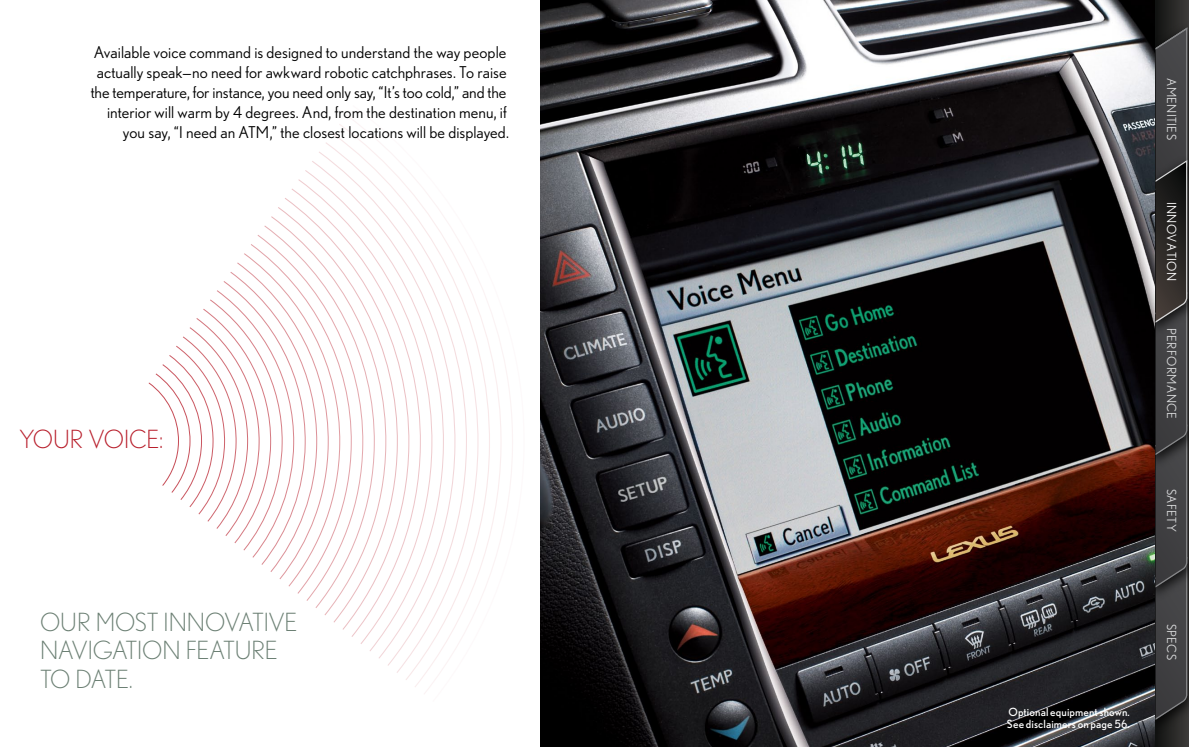
<style>
.page{position:relative;width:1189px;height:747px;background:#fff}
.page>*{position:absolute;margin:0;border:0;box-sizing:border-box;transform-origin:0 0}
.t1{font:300 25px/28.8px "Nobel";letter-spacing:-.015em;color:#6c8074}
.t2{font:300 25px "Nobel";letter-spacing:-.005em;color:#b81f2c}
.t3{font:16.25px/20px "Nobel";letter-spacing:.005em;color:#000;text-align:right}
.t4{font:12.5px "Nobel";letter-spacing:.03em;color:#d9dadb}
.t5{font:12.5px "Nobel";letter-spacing:.03em;color:#fff}
.t6{font:11.25px/12.5px "Nobel";letter-spacing:.01em;color:#fff}
</style>
<div class="page">
<img style="left:540px;top:0;width:615px;height:747px">
<svg style="left:1155px;top:0;width:33px;height:747px"></svg>
<img style="left:1155px;top:607px;width:33px;height:132px">
<img style="left:1186px;top:474px;width:2px;height:133px">
<img style="left:1186px;top:342px;width:2px;height:132px">
<img style="left:1155px;top:18px;width:33px;height:132px">
<img style="left:1186px;top:150px;width:2px;height:192px">
<svg style="left:1155px;top:27px;width:31px;height:693px;background:#3a393a"></svg>
<svg style="left:148px;top:253px;width:102px;height:298px"></svg>
<svg style="left:250px;top:244px;width:6px;height:314px"></svg>
<svg style="left:256px;top:235px;width:7px;height:330px"></svg>
<svg style="left:263px;top:225px;width:7px;height:339px"></svg>
<svg style="left:270px;top:216px;width:7px;height:356px"></svg>
<svg style="left:277px;top:207px;width:6px;height:373px"></svg>
<svg style="left:283px;top:198px;width:7px;height:389px"></svg>
<svg style="left:290px;top:188px;width:7px;height:398px"></svg>
<svg style="left:297px;top:179px;width:7px;height:415px"></svg>
<svg style="left:304px;top:170px;width:7px;height:431px"></svg>
<svg style="left:311px;top:161px;width:6px;height:447px"></svg>
<svg style="left:317px;top:152px;width:7px;height:455px"></svg>
<svg style="left:324px;top:142px;width:7px;height:473px"></svg>
<svg style="left:331px;top:133px;width:7px;height:490px"></svg>
<svg style="left:338px;top:124px;width:6px;height:506px"></svg>
<svg style="left:344px;top:116px;width:7px;height:513px"></svg>
<svg style="left:351px;top:119px;width:7px;height:518px"></svg>
<svg style="left:358px;top:124px;width:155px;height:570px"></svg>
<p class="t3" style="left:91px;top:42px;width:419px">Available voice command is designed to understand the way people actually speak—no need for awkward robotic catchphrases. To raise the temperature, for instance, you need only say, “It’s too cold,” and the interior will warm by 4 degrees. And, from the destination menu, if you say, “I need an ATM,” the closest locations will be displayed.</p>
<p class="t2" style="left:19px;top:424px;width:146px">YOUR VOICE:</p>
<p class="t1" style="left:40px;top:607px;width:259px">OUR MOST INNOVATIVE<br>NAVIGATION FEATURE<br>TO DATE.</p>
<p class="t6" style="left:1006px;top:705px;width:124px">Optional equipment shown.<br>See disclaimers on page 56.</p>
<p class="t4" style="left:1178px;top:78px;width:63px;rotate:90deg">AMENITIES</p>
<p class="t5" style="left:1178px;top:202px;width:81px;rotate:90deg">INNOVATION</p>
<p class="t4" style="left:1178px;top:328px;width:92px;rotate:90deg">PERFORMANCE</p>
<p class="t4" style="left:1178px;top:489px;width:44px;rotate:90deg">SAFETY</p>
<p class="t4" style="left:1178px;top:624px;width:38px;rotate:90deg">SPECS</p>
</div>
